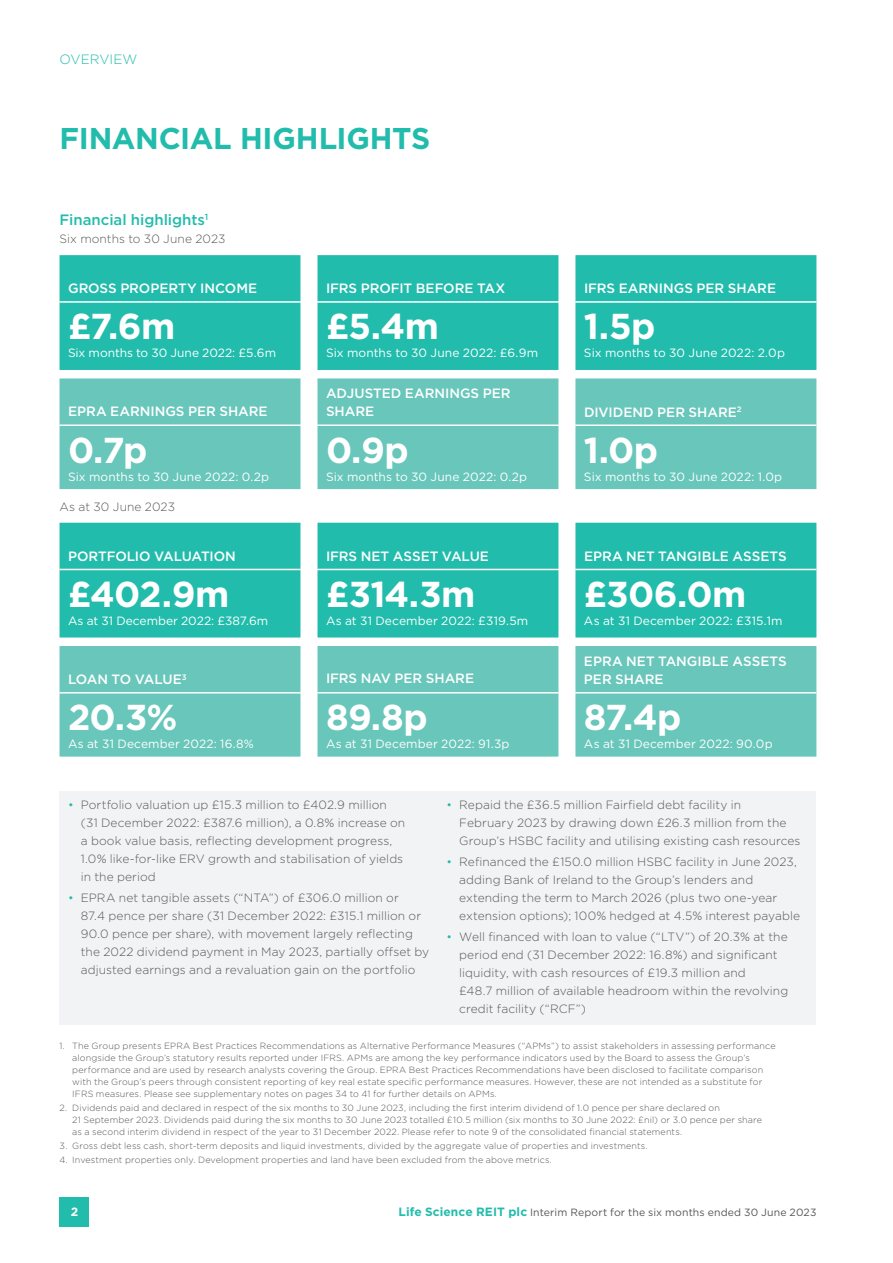
<style>
.page{position:relative;width:893px;height:1263px;background:#fff}
.page>*{position:absolute;margin:0;border:0;box-sizing:border-box;transform-origin:0 0}
.t1{font:700 36px "Gotham";letter-spacing:-.02em;color:#fff}
.t2{font:700 30px "Gotham";letter-spacing:-.01em;color:#22bcac}
.t3{font:500 15px "Gotham";color:#22bcac}
.t4{font:500 13.5px/18px "Gotham";letter-spacing:-.005em;color:#fff}
.t5{font:500 13.5px "Gotham";letter-spacing:-.025em;color:#fff}
.t6{font:300 13.5px "Gotham";color:#22bcac}
.t7{font:300 12px/18px "Gotham";letter-spacing:.005em;color:#57585a}
.t8{font:12px "Gotham";letter-spacing:.005em;color:#fff}
.t9{font:700 12px "Gotham";color:#fff}
.t10{font:10.5px "Gotham";letter-spacing:.015em;color:#57585a}
.t11{font:300 9px/12px "Gotham";letter-spacing:.015em;color:#57585a}
.s1{color:#22bcac}
.s2{font-weight:700;font-size:12px;color:#22bcac}
</style>
<div class="page">
<div style="left:60px;top:1197px;width:29px;height:30px;background:#22bcac"></div>
<div style="left:60px;top:255px;width:756px;height:115px;background:#22bcac"></div>
<div style="left:60px;top:378px;width:756px;height:111px;background:#68c6bb"></div>
<hr style="left:60px;top:301px;width:240px;height:2px;background:#fff">
<svg style="left:300px;top:301px;width:17px;height:2px"></svg>
<hr style="left:317px;top:301px;width:241px;height:2px;background:#fff">
<svg style="left:558px;top:301px;width:17px;height:2px"></svg>
<hr style="left:575px;top:301px;width:241px;height:2px;background:#fff">
<hr style="left:60px;top:424px;width:240px;height:2px;background:#fff">
<svg style="left:300px;top:424px;width:17px;height:2px"></svg>
<hr style="left:317px;top:424px;width:241px;height:2px;background:#fff">
<svg style="left:558px;top:424px;width:17px;height:2px"></svg>
<hr style="left:575px;top:424px;width:241px;height:2px;background:#fff">
<svg style="left:60px;top:523px;width:756px;height:114px;background:#2fbfb0"></svg>
<div style="left:60px;top:646px;width:756px;height:111px;background:#68c6bb"></div>
<hr style="left:60px;top:569px;width:240px;height:1px;background:#fff">
<svg style="left:300px;top:569px;width:17px;height:1px"></svg>
<hr style="left:317px;top:569px;width:241px;height:1px;background:#fff">
<svg style="left:558px;top:569px;width:17px;height:1px"></svg>
<hr style="left:575px;top:569px;width:241px;height:1px;background:#fff">
<hr style="left:60px;top:692px;width:240px;height:1px;background:#fff">
<svg style="left:300px;top:692px;width:17px;height:1px"></svg>
<hr style="left:317px;top:692px;width:241px;height:1px;background:#fff">
<svg style="left:558px;top:692px;width:17px;height:1px"></svg>
<hr style="left:575px;top:692px;width:241px;height:1px;background:#fff">
<div style="left:60px;top:791px;width:756px;height:234px;background:#f2f3f4"></div>
<h3 class="t6" style="left:60px;top:50px;width:79px">OVERVIEW</h3>
<h2 class="t2" style="left:60px;top:118px;width:372px">FINANCIAL HIGHLIGHTS</h2>
<h3 class="t3" style="left:60px;top:209px;width:150px">Financial highlights<sup>1</sup></h3>
<h3 class="t7" style="left:60px;top:229px;width:168px">Six months to 30 June 2023</h3>
<h3 class="t4" style="left:68px;top:279px;width:191px">GROSS PROPERTY INCOME</h3>
<h3 class="t4" style="left:326px;top:279px;width:181px">IFRS PROFIT BEFORE TAX</h3>
<h3 class="t4" style="left:584px;top:279px;width:194px">IFRS EARNINGS PER SHARE</h3>
<h1 class="t1" style="left:68px;top:303px;width:109px">£7.6m</h1>
<h3 class="t8" style="left:68px;top:345px;width:209px">Six months to 30 June 2022: £5.6m</h3>
<h1 class="t1" style="left:326px;top:303px;width:114px">£5.4m</h1>
<h3 class="t8" style="left:326px;top:345px;width:214px">Six months to 30 June 2022: £6.9m</h3>
<h1 class="t1" style="left:584px;top:303px;width:73px">1.5p</h1>
<h3 class="t8" style="left:584px;top:345px;width:203px">Six months to 30 June 2022: 2.0p</h3>
<h3 class="t4" style="left:68px;top:402px;width:201px">EPRA EARNINGS PER SHARE</h3>
<h1 class="t1" style="left:68px;top:426px;width:81px">0.7p</h1>
<h3 class="t8" style="left:68px;top:469px;width:203px">Six months to 30 June 2022: 0.2p</h3>
<h3 class="t7" style="left:60px;top:497px;width:117px">As at 30 June 2023</h3>
<h3 class="t4" style="left:326px;top:384px;width:186px">ADJUSTED EARNINGS PER<br>SHARE</h3>
<h1 class="t1" style="left:326px;top:426px;width:84px">0.9p</h1>
<h3 class="t8" style="left:326px;top:469px;width:203px">Six months to 30 June 2022: 0.2p</h3>
<h3 class="t4" style="left:584px;top:403px;width:159px">DIVIDEND PER SHARE<sup>2</sup></h3>
<h1 class="t1" style="left:584px;top:426px;width:76px">1.0p</h1>
<h3 class="t8" style="left:584px;top:469px;width:200px">Six months to 30 June 2022: 1.0p</h3>
<h3 class="t4" style="left:68px;top:547px;width:169px">PORTFOLIO VALUATION</h3>
<h3 class="t4" style="left:326px;top:547px;width:165px">IFRS NET ASSET VALUE</h3>
<h3 class="t4" style="left:584px;top:547px;width:204px">EPRA NET TANGIBLE ASSETS</h3>
<h1 class="t1" style="left:68px;top:570px;width:163px">£402.9m</h1>
<h3 class="t8" style="left:68px;top:613px;width:202px">As at 31 December 2022: £387.6m</h3>
<h1 class="t1" style="left:584px;top:570px;width:164px">£306.0m</h1>
<h3 class="t8" style="left:584px;top:613px;width:200px">As at 31 December 2022: £315.1m</h3>
<h1 class="t1" style="left:326px;top:570px;width:151px">£314.3m</h1>
<h3 class="t8" style="left:326px;top:613px;width:204px">As at 31 December 2022: £319.5m</h3>
<h3 class="t5" style="left:68px;top:671px;width:120px">LOAN TO VALUE<sup>3</sup></h3>
<h3 class="t4" style="left:326px;top:669px;width:150px">IFRS NAV PER SHARE</h3>
<h1 class="t1" style="left:68px;top:693px;width:111px">20.3%</h1>
<h3 class="t8" style="left:68px;top:736px;width:187px">As at 31 December 2022: 16.8%</h3>
<h1 class="t1" style="left:326px;top:693px;width:103px">89.8p</h1>
<h3 class="t8" style="left:326px;top:736px;width:185px">As at 31 December 2022: 91.3p</h3>
<h3 class="t4" style="left:584px;top:652px;width:204px">EPRA NET TANGIBLE ASSETS<br>PER SHARE</h3>
<h1 class="t1" style="left:584px;top:693px;width:99px">87.4p</h1>
<h3 class="t8" style="left:584px;top:736px;width:190px">As at 31 December 2022: 90.0p</h3>
<h3 class="t7" style="left:459px;top:795px;width:343px;text-indent:-13px"><span class="s1">•</span> Repaid the £36.5 million Fairfield debt facility in<br>February 2023 by drawing down £26.3 million from the<br>Group’s HSBC facility and utilising existing cash resources</h3>
<h3 class="t7" style="left:459px;top:853px;width:343px;text-indent:-13px"><span class="s1">•</span> Refinanced the £150.0 million HSBC facility in June 2023, adding Bank of Ireland to the Group’s lenders and extending the term to March 2026 (plus two one-year extension options); 100% hedged at 4.5% interest payable</h3>
<p class="t7" style="left:459px;top:928px;width:331px;text-indent:-13px"><span class="s1">•</span> Well financed with loan to value (“LTV”) of 20.3% at the period end (31 December 2022: 16.8%) and significant liquidity, with cash resources of £19.3 million and<br>£48.7 million of available headroom within the revolving credit facility (“RCF”)</p>
<p class="t11" style="left:72px;top:1040px;width:705px;text-indent:-13px">1. The Group presents EPRA Best Practices Recommendations as Alternative Performance Measures (“APMs”) to assist stakeholders in assessing performance alongside the Group’s statutory results reported under IFRS. APMs are among the key performance indicators used by the Board to assess the Group’s performance and are used by research analysts covering the Group. EPRA Best Practices Recommendations have been disclosed to facilitate comparison with the Group’s peers through consistent reporting of key real estate specific performance measures. However, these are not intended as a substitute for IFRS measures. Please see supplementary notes on pages 34 to 41 for further details on APMs.</p>
<p class="t11" style="left:72px;top:1102px;width:691px;text-indent:-13px">2. Dividends paid and declared in respect of the six months to 30 June 2023, including the first interim dividend of 1.0 pence per share declared on<br>21 September 2023. Dividends paid during the six months to 30 June 2023 totalled £10.5 million (six months to 30 June 2022: £nil) or 3.0 pence per share as a second interim dividend in respect of the year to 31 December 2022. Please refer to note 9 of the consolidated financial statements.</p>
<p class="t11" style="left:60px;top:1140px;width:590px">3. Gross debt less cash, short-term deposits and liquid investments, divided by the aggregate value of properties and investments.</p>
<p class="t11" style="left:60px;top:1154px;width:494px">4. Investment properties only. Development properties and land have been excluded from the above metrics.</p>
<p class="t7" style="left:81px;top:795px;width:326px;text-indent:-13px"><span class="s1">•</span> Portfolio valuation up £15.3 million to £402.9 million (31 December 2022: £387.6 million), a 0.8% increase on a book value basis, reflecting development progress, 1.0% like‑for-like ERV growth and stabilisation of yields in the period</p>
<p class="t7" style="left:81px;top:889px;width:350px;text-indent:-13px"><span class="s1">•</span> EPRA net tangible assets (“NTA”) of £306.0 million or<br>87.4 pence per share (31 December 2022: £315.1 million or 90.0 pence per share), with movement largely reflecting the 2022 dividend payment in May 2023, partially offset by adjusted earnings and a revaluation gain on the portfolio</p>
<h3 class="t9" style="left:71px;top:1204px;width:9px">2</h3>
<p class="t10" style="left:399px;top:1206px;width:419px"><span class="s2">Life Science REIT plc</span> Interim Report for the six months ended 30 June 2023</p>
</div>
